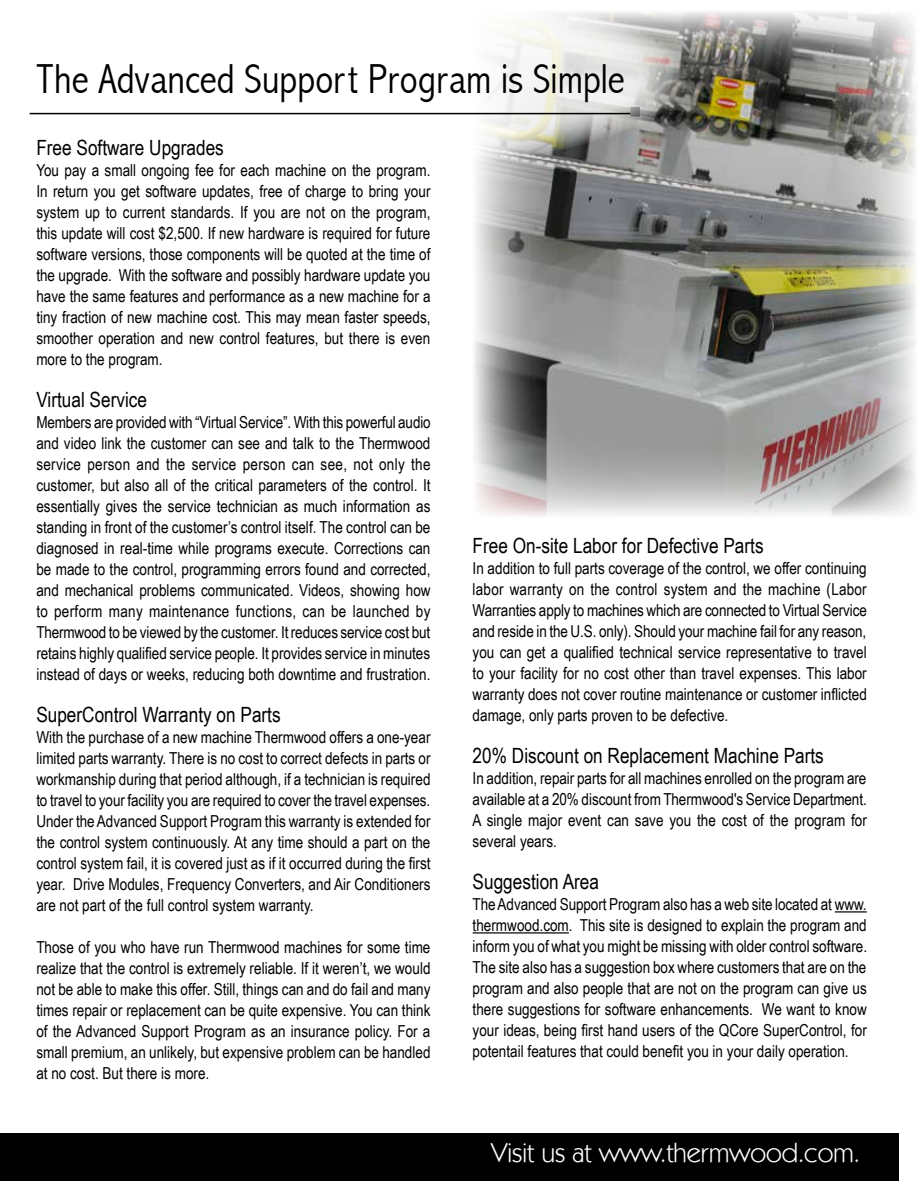
<style>
.page{position:relative;width:918px;height:1188px;background:#fff}
.page>*{position:absolute;margin:0;border:0;box-sizing:border-box;transform-origin:0 0}
.t1{font:300 condensed 42px "Abadi";color:#000}
.t2{font:27px "Kabel IT Cby BT";color:#fff}
.t3{font:21px "Arial Narrow";color:#000}
.t4{font:16.5px/21px "Arial Narrow";color:#000;text-align:justify}
</style>
<div class="page">
<img style="left:474px;top:12px;width:442px;height:504px">
<div style="left:0;top:1134px;width:899px;height:47px;background:#000"></div>
<hr style="left:835px;top:911px;width:32px;height:2px;background:#000">
<hr style="left:473px;top:932px;width:96px;height:2px;background:#000">
<svg style="left:47px;top:12px;width:641px;height:157px"></svg>
<hr style="left:30px;top:113px;width:600px;height:1px;background:#000">
<h1 class="t1" style="left:36px;top:55px;width:590px">The Advanced Support Program is Simple</h1>
<p class="t3" style="left:36px;top:132px;width:189px">Free Software Upgrades</p>
<p class="t4" style="left:36px;top:159px;width:396px">You pay a small ongoing fee for each machine on the program.<br>In return you get software updates, free of charge to bring your system up to current standards. If you are not on the program, this update will cost $2,500. If new hardware is required for future software versions, those components will be quoted at the time of the upgrade. With the software and possibly hardware update you have the same features and performance as a new machine for a tiny fraction of new machine cost. This may mean faster speeds, smoother operation and new control features, but there is even more to the program.</p>
<p class="t3" style="left:36px;top:384px;width:112px">Virtual Service</p>
<p class="t4" style="left:36px;top:411px;width:396px">Members are provided with “Virtual Service”. With this powerful audio and video link the customer can see and talk to the Thermwood service person and the service person can see, not only the customer, but also all of the critical parameters of the control. It essentially gives the service technician as much information as standing in front of the customer’s control itself. The control can be diagnosed in real-time while programs execute. Corrections can be made to the control, programming errors found and corrected, and mechanical problems communicated. Videos, showing how to perform many maintenance functions, can be launched by Thermwood to be viewed by the customer. It reduces service cost but retains highly qualified service people. It provides service in minutes instead of days or weeks, reducing both downtime and frustration.</p>
<p class="t3" style="left:36px;top:699px;width:246px">SuperControl Warranty on Parts</p>
<p class="t4" style="left:36px;top:726px;width:396px">With the purchase of a new machine Thermwood offers a one-year limited parts warranty. There is no cost to correct defects in parts or workmanship during that period although, if a technician is required to travel to your facility you are required to cover the travel expenses.<br>Under the Advanced Support Program this warranty is extended for the control system continuously. At any time should a part on the control system fail, it is covered just as if it occurred during the first year. Drive Modules, Frequency Converters, and Air Conditioners are not part of the full control system warranty.</p>
<p class="t4" style="left:36px;top:936px;width:396px">Those of you who have run Thermwood machines for some time realize that the control is extremely reliable. If it weren’t, we would not be able to make this offer. Still, things can and do fail and many times repair or replacement can be quite expensive. You can think of the Advanced Support Program as an insurance policy. For a small premium, an unlikely, but expensive problem can be handled at no cost. But there is more.</p>
<p class="t3" style="left:473px;top:530px;width:292px">Free On-site Labor for Defective Parts</p>
<p class="t4" style="left:473px;top:557px;width:396px">In addition to full parts coverage of the control, we offer continuing labor warranty on the control system and the machine (Labor Warranties apply to machines which are connected to Virtual Service and reside in the U.S. only). Should your machine fail for any reason, you can get a qualified technical service representative to travel to your facility for no cost other than travel expenses. This labor warranty does not cover routine maintenance or customer inflicted damage, only parts proven to be defective.</p>
<p class="t3" style="left:473px;top:740px;width:353px">20% Discount on Replacement Machine Parts</p>
<p class="t4" style="left:473px;top:767px;width:396px">In addition, repair parts for all machines enrolled on the program are available at a 20% discount from Thermwood's Service Department.<br>A single major event can save you the cost of the program for several years.</p>
<p class="t3" style="left:473px;top:866px;width:128px">Suggestion Area</p>
<p class="t4" style="left:473px;top:893px;width:396px">The Advanced Support Program also has a web site located at www. thermwood.com. This site is designed to explain the program and inform you of what you might be missing with older control software.<br>The site also has a suggestion box where customers that are on the program and also people that are not on the program can give us there suggestions for software enhancements. We want to know your ideas, being first hand users of the QCore SuperControl, for potentail features that could benefit you in your daily operation.</p>
<h2 class="t2" style="left:491px;top:1136px;width:370px">Visit us at www.thermwood.com.</h2>
</div>
